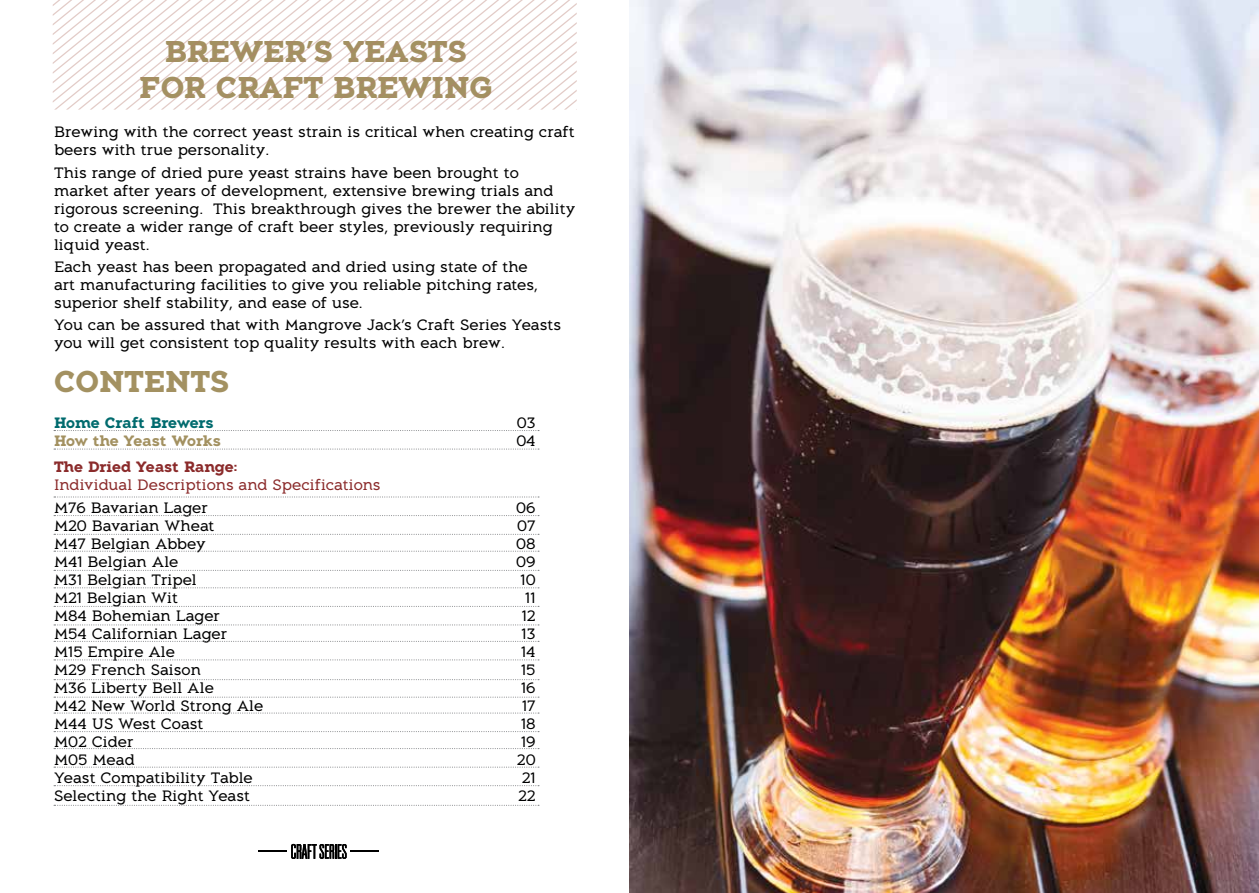
<style>
.page{position:relative;width:1259px;height:893px;background:#fff}
.page>*{position:absolute;margin:0;border:0;box-sizing:border-box;transform-origin:0 0}
.t1{font:700 30px/36px "Aeron";color:#a39161;text-align:center}
.t2{font:15px/18px "Aeron";color:#000}
.t3{font:15px "Aeron";color:#8b2b2b}
.t4{font:700 15px "Aeron";color:#8b2b2b}
.t5{font:700 15px "Aeron";color:#006b6e}
.t6{font:700 15px "Aeron";letter-spacing:-.01em;color:#a39161}
</style>
<div class="page">
<svg style="left:258px;top:844px;width:120px;height:15px"></svg>
<svg style="left:53px;top:0;width:524px;height:110px"></svg>
<svg style="left:54px;top:430px;width:485px;height:1px"></svg>
<svg style="left:54px;top:496px;width:485px;height:1px"></svg>
<svg style="left:54px;top:570px;width:485px;height:1px"></svg>
<svg style="left:54px;top:606px;width:485px;height:1px"></svg>
<svg style="left:54px;top:641px;width:485px;height:1px"></svg>
<svg style="left:54px;top:679px;width:485px;height:1px"></svg>
<svg style="left:54px;top:712px;width:485px;height:2px"></svg>
<svg style="left:54px;top:748px;width:485px;height:1px"></svg>
<svg style="left:54px;top:785px;width:485px;height:1px"></svg>
<svg style="left:54px;top:449px;width:485px;height:1px"></svg>
<svg style="left:54px;top:515px;width:485px;height:1px"></svg>
<svg style="left:54px;top:534px;width:485px;height:1px"></svg>
<svg style="left:54px;top:551px;width:485px;height:1px"></svg>
<svg style="left:54px;top:587px;width:485px;height:1px"></svg>
<svg style="left:54px;top:624px;width:485px;height:1px"></svg>
<svg style="left:54px;top:659px;width:485px;height:1px"></svg>
<svg style="left:54px;top:697px;width:485px;height:1px"></svg>
<svg style="left:54px;top:731px;width:485px;height:1px"></svg>
<svg style="left:54px;top:767px;width:485px;height:1px"></svg>
<svg style="left:54px;top:805px;width:485px;height:1px"></svg>
<img style="left:629px;top:0;width:630px;height:893px">
<h1 class="t1" style="left:139px;top:33px;width:354px">BREWER’S YEASTS<br>FOR CRAFT BREWING</h1>
<p class="t2" style="left:54px;top:123px;width:522px">Brewing with the correct yeast strain is critical when creating craft beers with true personality.</p>
<p class="t2" style="left:54px;top:163px;width:523px">This range of dried pure yeast strains have been brought to market after years of development, extensive brewing trials and rigorous screening. This breakthrough gives the brewer the ability to create a wider range of craft beer styles, previously requiring liquid yeast.</p>
<p class="t2" style="left:54px;top:258px;width:486px">Each yeast has been propagated and dried using state of the art manufacturing facilities to give you reliable pitching rates, superior shelf stability, and ease of use.</p>
<p class="t2" style="left:54px;top:316px;width:509px">You can be assured that with Mangrove Jack’s Craft Series Yeasts you will get consistent top quality results with each brew.</p>
<h1 class="t1" style="left:54px;top:363px;width:177px">CONTENTS</h1>
<p class="t5" style="left:54px;top:414px;width:161px">Home Craft Brewers</p>
<p class="t2" style="left:517px;top:414px;width:20px">03</p>
<p class="t6" style="left:54px;top:432px;width:168px">How the Yeast Works</p>
<p class="t2" style="left:516px;top:432px;width:21px">04</p>
<p class="t4" style="left:54px;top:458px;width:185px">The Dried Yeast Range:</p>
<p class="t3" style="left:54px;top:476px;width:328px">Individual Descriptions and Specifications</p>
<p class="t2" style="left:54px;top:498px;width:155px">M76 Bavarian Lager</p>
<p class="t2" style="left:516px;top:498px;width:21px">06</p>
<p class="t2" style="left:54px;top:516px;width:162px">M20 Bavarian Wheat</p>
<p class="t2" style="left:517px;top:516px;width:20px">07</p>
<p class="t2" style="left:54px;top:534px;width:153px">M47 Belgian Abbey</p>
<p class="t2" style="left:516px;top:534px;width:21px">08</p>
<p class="t2" style="left:54px;top:552px;width:126px">M41 Belgian Ale</p>
<p class="t2" style="left:516px;top:552px;width:21px">09</p>
<p class="t2" style="left:54px;top:570px;width:144px">M31 Belgian Tripel</p>
<p class="t2" style="left:520px;top:570px;width:17px">10</p>
<p class="t2" style="left:54px;top:588px;width:126px">M21 Belgian Wit</p>
<p class="t2" style="left:525px;top:588px;width:12px">11</p>
<p class="t2" style="left:54px;top:606px;width:167px">M84 Bohemian Lager</p>
<p class="t2" style="left:522px;top:606px;width:15px">12</p>
<p class="t2" style="left:54px;top:624px;width:175px">M54 Californian Lager</p>
<p class="t2" style="left:521px;top:624px;width:16px">13</p>
<p class="t2" style="left:54px;top:642px;width:123px">M15 Empire Ale</p>
<p class="t2" style="left:521px;top:642px;width:16px">14</p>
<p class="t2" style="left:54px;top:660px;width:149px">M29 French Saison</p>
<p class="t2" style="left:521px;top:660px;width:16px">15</p>
<p class="t2" style="left:54px;top:678px;width:161px">M36 Liberty Bell Ale</p>
<p class="t2" style="left:521px;top:678px;width:16px">16</p>
<p class="t2" style="left:54px;top:696px;width:211px">M42 New World Strong Ale</p>
<p class="t2" style="left:522px;top:696px;width:15px">17</p>
<p class="t2" style="left:54px;top:714px;width:151px">M44 US West Coast</p>
<p class="t2" style="left:521px;top:714px;width:16px">18</p>
<p class="t2" style="left:54px;top:732px;width:81px">M02 Cider</p>
<p class="t2" style="left:521px;top:732px;width:16px">19</p>
<p class="t2" style="left:54px;top:750px;width:82px">M05 Mead</p>
<p class="t2" style="left:517px;top:750px;width:20px">20</p>
<p class="t2" style="left:54px;top:768px;width:200px">Yeast Compatibility Table</p>
<p class="t2" style="left:522px;top:768px;width:15px">21</p>
<p class="t2" style="left:54px;top:786px;width:198px">Selecting the Right Yeast</p>
<p class="t2" style="left:518px;top:786px;width:19px">22</p>
</div>
